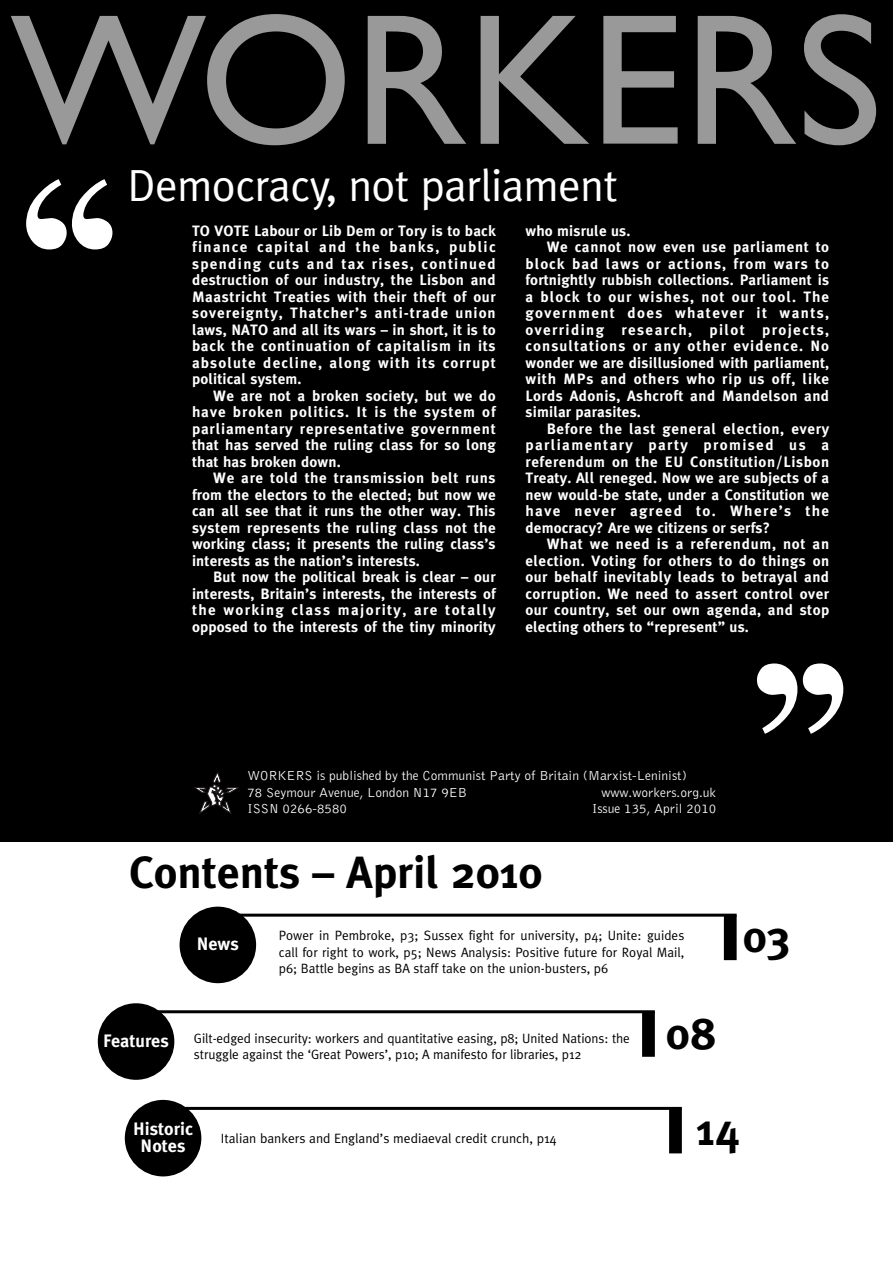
<style>
.page{position:relative;width:893px;height:1263px;background:#fff}
.page>*{position:absolute;margin:0;border:0;box-sizing:border-box;transform-origin:0 0}
.t1{font:288px "Times";color:#fff}
.t2{font:187.5px "Gill Sans";color:#999}
.t3{font:700 45px "Meta Plus";color:#000}
.t4{font:45px "Meta Plus";letter-spacing:-.015em;color:#fff}
.t5{font:700 18px/16.5px "Meta Plus";color:#fff;text-align:center}
.t6{font:700 15px/16.5px "Meta Plus";letter-spacing:.03em;color:#fff;text-align:justify}
.t7{font:700 15px "Meta Plus";letter-spacing:.01em;color:#fff}
.t8{font:700 15px "Meta Plus";letter-spacing:.07em;color:#fff}
.t9{font:700 15px "Meta Plus";letter-spacing:.095em;color:#fff}
.t10{font:700 15px "Meta Plus";letter-spacing:.055em;color:#fff}
.t11{font:700 15px "Meta Plus";letter-spacing:.05em;color:#fff}
.t12{font:700 15px "Meta Plus";letter-spacing:.09em;color:#fff}
.t13{font:13.5px/16.5px "Meta Plus";letter-spacing:-.005em;color:#000;text-align:justify}
.t14{font:300 13.5px/16.5px "Bell Gothic";color:#fff}
</style>
<div class="page">
<div style="left:0;top:0;width:893px;height:842px;background:#000"></div>
<div style="left:180px;top:907px;width:76px;height:76px;background:#000;border-radius:50%"></div>
<hr style="left:235px;top:914px;width:502px;height:3px;background:#000">
<div style="left:724px;top:915px;width:13px;height:45px;background:#000"></div>
<div style="left:98px;top:1003px;width:76px;height:77px;background:#000;border-radius:50%"></div>
<hr style="left:153px;top:1010px;width:502px;height:3px;background:#000">
<div style="left:642px;top:1012px;width:13px;height:45px;background:#000"></div>
<div style="left:125px;top:1100px;width:76px;height:76px;background:#000;border-radius:50%"></div>
<hr style="left:180px;top:1107px;width:502px;height:3px;background:#000">
<div style="left:669px;top:1108px;width:13px;height:45px;background:#000"></div>
<svg style="left:194px;top:772px;width:45px;height:41px"></svg>
<h2 class="t2" style="left:11px;top:-28px;width:873px">WORKERS</h2>
<h1 class="t1" style="left:0;top:157px;width:143px">‘‘</h1>
<h3 class="t4" style="left:128px;top:170px;width:492px">Democracy, not parliament</h3>
<p class="t6" style="left:192px;top:224px;width:305px">TO VOTE Labour or Lib Dem or Tory is to back finance capital and the banks, public spending cuts and tax rises, continued destruction of our industry, the Lisbon and Maastricht Treaties with their theft of our sovereignty, Thatcher’s anti-trade union laws, NATO and all its wars – in short, it is to back the continuation of capitalism in its absolute decline, along with its corrupt political system.</p>
<p class="t6" style="left:192px;top:389px;width:305px;text-indent:21px">We are not a broken society, but we do have broken politics. It is the system of parliamentary representative government that has served the ruling class for so long that has broken down.</p>
<p class="t6" style="left:192px;top:471px;width:305px;text-indent:21px">We are told the transmission belt runs from the electors to the elected; but now we can all see that it runs the other way. This system represents the ruling class not the working class; it presents the ruling class’s interests as the nation’s interests.</p>
<p class="t6" style="left:192px;top:570px;width:305px;text-indent:21px">But now the political break is clear – our interests, Britain’s interests, the interests of the working class majority, are totally opposed to the interests of the tiny minority</p>
<p class="t7" style="left:525px;top:225px;width:106px">who misrule us.</p>
<p class="t6" style="left:547px;top:240px;width:284px">We cannot now even use parliament to</p>
<p class="t8" style="left:525px;top:258px;width:305px">block bad laws or actions, from wars to</p>
<p class="t7" style="left:525px;top:275px;width:305px">fortnightly rubbish collections. Parliament is</p>
<p class="t8" style="left:525px;top:291px;width:305px">a block to our wishes, not our tool. The</p>
<p class="t9" style="left:525px;top:308px;width:305px">government does whatever it wants,</p>
<p class="t9" style="left:525px;top:324px;width:305px">overriding research, pilot projects,</p>
<p class="t8" style="left:525px;top:341px;width:305px">consultations or any other evidence. No</p>
<p class="t7" style="left:525px;top:357px;width:305px">wonder we are disillusioned with parliament,</p>
<p class="t10" style="left:525px;top:374px;width:305px">with MPs and others who rip us off, like</p>
<p class="t6" style="left:525px;top:389px;width:305px">Lords Adonis, Ashcroft and Mandelson and</p>
<p class="t7" style="left:525px;top:407px;width:117px">similar parasites.</p>
<p class="t6" style="left:547px;top:422px;width:284px">Before the last general election, every</p>
<p class="t9" style="left:525px;top:440px;width:305px">parliamentary party promised us a</p>
<p class="t6" style="left:525px;top:455px;width:305px">referendum on the EU Constitution/Lisbon</p>
<p class="t7" style="left:525px;top:473px;width:305px">Treaty. All reneged. Now we are subjects of a</p>
<p class="t7" style="left:525px;top:489px;width:305px">new would-be state, under a Constitution we</p>
<p class="t12" style="left:525px;top:506px;width:305px">have never agreed to. Where’s the</p>
<p class="t7" style="left:525px;top:522px;width:246px">democracy? Are we citizens or serfs?</p>
<p class="t11" style="left:547px;top:539px;width:284px">What we need is a referendum, not an</p>
<p class="t6" style="left:525px;top:554px;width:305px">election. Voting for others to do things on</p>
<p class="t6" style="left:525px;top:570px;width:305px">our behalf inevitably leads to betrayal and</p>
<p class="t6" style="left:525px;top:587px;width:305px">corruption. We need to assert control over</p>
<p class="t6" style="left:525px;top:603px;width:305px">our country, set our own agenda, and stop</p>
<p class="t7" style="left:525px;top:621px;width:225px">electing others to “represent” us.</p>
<p class="t14" style="left:247px;top:768px;width:441px">WORKERS is published by the Communist Party of Britain (Marxist-Leninist)<br>78 Seymour Avenue, London N17 9EB</p>
<p class="t14" style="left:602px;top:785px;width:116px">www.workers.org.uk</p>
<p class="t14" style="left:247px;top:801px;width:101px">ISSN 0266-8580</p>
<p class="t14" style="left:592px;top:801px;width:126px">Issue 135, April 2010</p>
<h1 class="t1" style="left:730px;top:642px;width:143px">’’</h1>
<h3 class="t3" style="left:129px;top:856px;width:415px">Contents – April 2010</h3>
<p class="t13" style="left:279px;top:928px;width:407px">Power in Pembroke, p3; Sussex fight for university, p4; Unite: guides call for right to work, p5; News Analysis: Positive future for Royal Mail, p6; Battle begins as BA staff take on the union-busters, p6</p>
<p class="t5" style="left:197px;top:937px;width:44px">News</p>
<h3 class="t3" style="left:742px;top:921px;width:50px">03</h3>
<p class="t5" style="left:103px;top:1034px;width:67px">Features</p>
<p class="t13" style="left:194px;top:1031px;width:438px">Gilt-edged insecurity: workers and quantitative easing, p8; United Nations: the struggle against the ‘Great Powers’, p10; A manifesto for libraries, p12</p>
<h3 class="t3" style="left:665px;top:1017px;width:53px">08</h3>
<p class="t5" style="left:133px;top:1122px;width:61px">Historic<br>Notes</p>
<p class="t13" style="left:221px;top:1131px;width:337px">Italian bankers and England’s mediaeval credit crunch, p14</p>
<h3 class="t3" style="left:697px;top:1114px;width:45px">14</h3>
</div>
